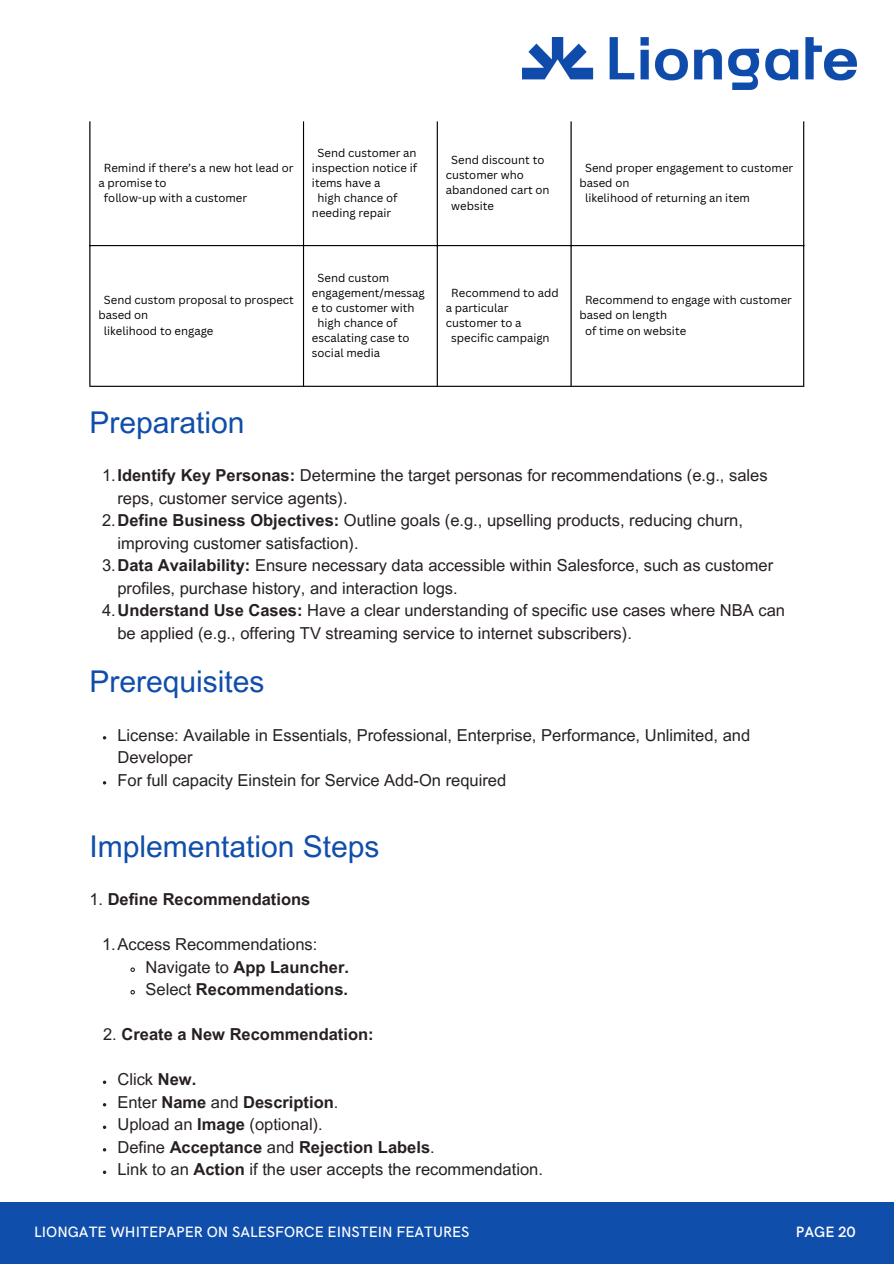
<style>
.page{position:relative;width:894px;height:1264px;background:#fff}
.page>*{position:absolute;margin:0;border:0;box-sizing:border-box;transform-origin:0 0}
.t1{font:30px "Arial MT Pro";color:#104eab}
.t2{font:16.5px/22.5px "Arial MT Pro";color:#272020}
.t3{font:700 16.5px "Arial MT Pro";color:#272020}
.t4{font:500 15px "HK Grotesk";color:#fff}
.t5{font:600 15px "HK Grotesk";color:#fff}
.t6{font:11.4px/15.1px "Canva Sans";color:#000}
.s1{font-weight:700}
.s2{font-weight:400}
</style>
<div class="page">
<div style="left:0;top:1202px;width:893px;height:61px;background:#104eab"></div>
<img style="left:522px;top:38px;width:334px;height:51px">
<hr style="left:89px;top:121px;width:1px;height:265px;background:#000">
<hr style="left:303px;top:121px;width:1px;height:265px;background:#000">
<hr style="left:436px;top:121px;width:1px;height:265px;background:#000">
<hr style="left:570px;top:121px;width:1px;height:265px;background:#000">
<hr style="left:802px;top:121px;width:2px;height:265px;background:#000">
<hr style="left:89px;top:245px;width:715px;height:1px;background:#000">
<hr style="left:89px;top:386px;width:715px;height:1px;background:#000">
<svg style="left:130px;top:967px;width:5px;height:5px"></svg>
<svg style="left:130px;top:990px;width:5px;height:5px"></svg>
<p class="t6" style="left:98px;top:160px;width:197px;text-indent:6px">Remind if there’s a new hot lead or a promise to</p>
<p class="t6" style="left:104px;top:190px;width:145px">follow-up with a customer</p>
<p class="t6" style="left:312px;top:145px;width:107px;text-align:justify;text-indent:6px">Send customer an inspection notice if items have a</p>
<p class="t6" style="left:312px;top:190px;width:87px;text-align:center">high chance of needing repair</p>
<p class="t6" style="left:98px;top:292px;width:197px;text-indent:6px">Send custom proposal to prospect based on</p>
<p class="t6" style="left:104px;top:322px;width:111px">likelihood to engage</p>
<p class="t6" style="left:312px;top:269px;width:114px;text-indent:6px">Send custom engagement/messag e to customer with</p>
<p class="t6" style="left:312px;top:315px;width:99px;text-indent:6px">high chance of escalating case to social media</p>
<p class="t6" style="left:445px;top:152px;width:105px;text-indent:6px">Send discount to customer who abandoned cart on</p>
<p class="t6" style="left:451px;top:198px;width:44px">website</p>
<p class="t6" style="left:445px;top:285px;width:114px;text-indent:6px">Recommend to add a particular customer to a</p>
<p class="t6" style="left:451px;top:330px;width:100px">specific campaign</p>
<p class="t6" style="left:579px;top:160px;width:215px;text-indent:6px">Send proper engagement to customer based on</p>
<p class="t6" style="left:585px;top:190px;width:166px">likelihood of returning an item</p>
<p class="t6" style="left:579px;top:292px;width:214px;text-indent:6px">Recommend to engage with customer based on length</p>
<p class="t6" style="left:585px;top:322px;width:103px">of time on website</p>
<h1 class="t1" style="left:89px;top:411px;width:157px">Preparation</h1>
<p class="t2" style="left:117px;top:466px;width:651px;text-indent:-15px">1.<span class="s1">Identify Key Personas:</span> Determine the target personas for recommendations (e.g., sales reps, customer service agents).</p>
<p class="t2" style="left:117px;top:511px;width:626px;text-indent:-15px">2.<span class="s1">Define Business Objectives:</span> Outline goals (e.g., upselling products, reducing churn, improving customer satisfaction).</p>
<p class="t2" style="left:117px;top:556px;width:657px;text-indent:-15px">3.<span class="s1">Data Availability:</span> Ensure necessary data accessible within Salesforce, such as customer profiles, purchase history, and interaction logs.</p>
<p class="t2" style="left:117px;top:601px;width:669px;text-indent:-15px">4.<span class="s1">Understand Use Cases:</span> Have a clear understanding of specific use cases where NBA can be applied (e.g., offering TV streaming service to internet subscribers).</p>
<h1 class="t1" style="left:89px;top:670px;width:176px">Prerequisites</h1>
<p class="t2" style="left:117px;top:725px;width:634px">License: Available in Essentials, Professional, Enterprise, Performance, Unlimited, and<br>Developer</p>
<p class="t2" style="left:117px;top:770px;width:390px">For full capacity Einstein for Service Add-On required</p>
<h1 class="t1" style="left:89px;top:834px;width:292px">Implementation Steps</h1>
<p class="t3" style="left:89px;top:893px;width:222px"><span class="s2">1.</span> Define Recommendations</p>
<p class="t2" style="left:102px;top:935px;width:217px">1.Access Recommendations:</p>
<p class="t3" style="left:145px;top:960px;width:205px"><span class="s2">Navigate to</span> App Launcher.</p>
<p class="t3" style="left:145px;top:983px;width:204px"><span class="s2">Select</span> Recommendations.</p>
<p class="t3" style="left:103px;top:1028px;width:272px"><span class="s2">2.</span> Create a New Recommendation:</p>
<p class="t2" style="left:117px;top:1070px;width:80px">Click <span class="s1">New.</span></p>
<p class="t3" style="left:117px;top:1095px;width:222px"><span class="s2">Enter</span> Name <span class="s2">and</span> Description<span class="s2">.</span></p>
<p class="t2" style="left:117px;top:1115px;width:207px">Upload an <span class="s1">Image</span> (optional).</p>
<p class="t3" style="left:117px;top:1140px;width:319px"><span class="s2">Define</span> Acceptance <span class="s2">and</span> Rejection Labels<span class="s2">.</span></p>
<p class="t2" style="left:117px;top:1160px;width:427px">Link to an <span class="s1">Action</span> if the user accepts the recommendation.</p>
<h2 class="t4" style="left:34px;top:1223px;width:437px">LIONGATE WHITEPAPER ON SALESFORCE EINSTEIN FEATURES</h2>
<h2 class="t5" style="left:795px;top:1223px;width:61px">PAGE 20</h2>
</div>
